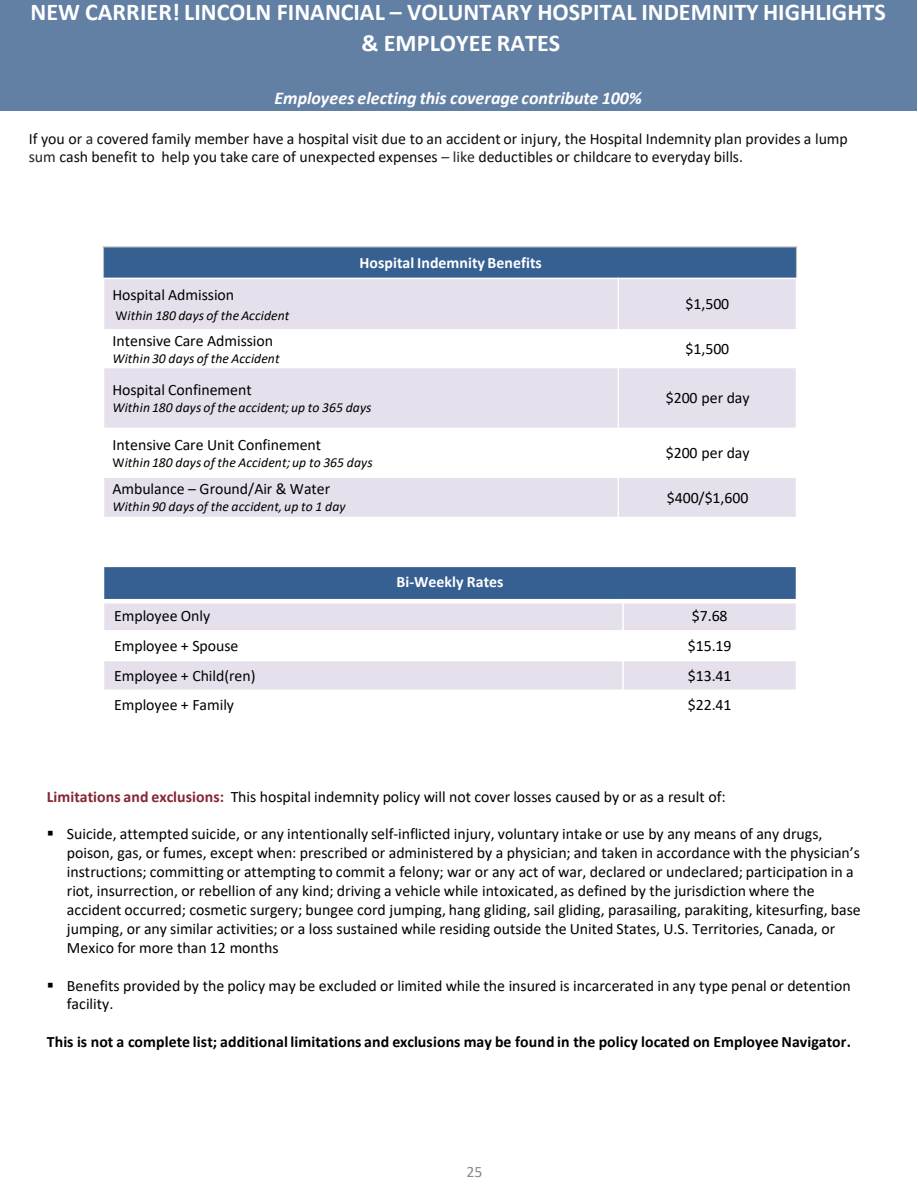
<style>
.page{position:relative;width:918px;height:1188px;background:#fff}
.page>*{position:absolute;margin:0;border:0;box-sizing:border-box;transform-origin:0 0}
.t1{font:700 24.15px "Calibri";color:#fff}
.t2{font:italic 700 18px "Calibri";letter-spacing:-.005em;color:#fff}
.t3{font:15.9px/18.9px "Calibri";color:#000}
.t4{font:15.9px/18.8px "Calibri";color:#0a0a0a}
.t5{font:700 15.9px "Calibri";letter-spacing:.005em;color:#000}
.t6{font:700 15.9px "Calibri";letter-spacing:.005em;color:#fff}
.t7{font:15.9px "Calibri";color:#898989}
.t8{font:italic 13.65px "Calibri";letter-spacing:.01em;color:#000}
.s1{color:#212121}
.s2{font-style:normal}
.s3{font-weight:700;color:#862633}
</style>
<div class="page">
<div style="left:104px;top:247px;width:692px;height:31px;background:#376092"></div>
<div style="left:104px;top:278px;width:514px;height:52px;background:#e6e0ec"></div>
<div style="left:618px;top:278px;width:178px;height:52px;background:#e6e0ec"></div>
<div style="left:104px;top:368px;width:514px;height:60px;background:#e6e0ec"></div>
<div style="left:618px;top:368px;width:178px;height:60px;background:#e6e0ec"></div>
<div style="left:104px;top:477px;width:514px;height:41px;background:#e6e0ec"></div>
<div style="left:618px;top:477px;width:178px;height:41px;background:#e6e0ec"></div>
<hr style="left:618px;top:278px;width:1px;height:240px;background:#fff">
<hr style="left:103px;top:278px;width:694px;height:1px;background:#fff">
<hr style="left:103px;top:329px;width:694px;height:2px;background:#fff">
<hr style="left:103px;top:476px;width:694px;height:2px;background:#fff">
<hr style="left:103px;top:246px;width:1px;height:32px;background:#bfbfbf">
<hr style="left:796px;top:246px;width:1px;height:32px;background:#bfbfbf">
<hr style="left:103px;top:246px;width:694px;height:2px;background:#bfbfbf">
<hr style="left:103px;top:517px;width:694px;height:1px;background:#fff">
<div style="left:0;top:0;width:917px;height:110px;background:#627fa4"></div>
<div style="left:104px;top:566px;width:692px;height:35px;background:#376092"></div>
<div style="left:104px;top:601px;width:519px;height:30px;background:#e6e0ec"></div>
<div style="left:623px;top:601px;width:173px;height:30px;background:#e6e0ec"></div>
<div style="left:104px;top:661px;width:519px;height:29px;background:#e6e0ec"></div>
<div style="left:623px;top:661px;width:173px;height:29px;background:#e6e0ec"></div>
<hr style="left:622px;top:599px;width:2px;height:122px;background:#fff">
<hr style="left:103px;top:599px;width:694px;height:4px;background:#fff">
<hr style="left:103px;top:630px;width:694px;height:2px;background:#fff">
<hr style="left:103px;top:566px;width:694px;height:1px;background:#fff">
<p class="t1" style="left:31px;top:-5px;width:857px">NEW CARRIER! LINCOLN FINANCIAL – VOLUNTARY HOSPITAL INDEMNITY HIGHLIGHTS</p>
<p class="t1" style="left:361px;top:26px;width:200px">&amp; EMPLOYEE RATES</p>
<p class="t2" style="left:275px;top:86px;width:369px">Employees electing this coverage contribute 100%</p>
<p class="t4" style="left:29px;top:129px;width:821px">If you or <span class="s1">a</span> covered family member have a hospital visit due to an accident or injury, the Hospital Indemnity plan provides a lump <span class="s1">sum</span> cash benefit to help you take care of unexpected expenses <span class="s1">– like</span> deductibles or childcare to everyday bills.</p>
<p class="t3" style="left:113px;top:285px;width:123px">Hospital Admission</p>
<p class="t8" style="left:115px;top:306px;width:176px"><span class="s2">W</span>ithin 180 days of the Accident</p>
<p class="t3" style="left:113px;top:331px;width:162px">Intensive Care Admission</p>
<p class="t8" style="left:112px;top:349px;width:169px">Within 30 days of the Accident</p>
<p class="t6" style="left:359px;top:251px;width:184px">Hospital Indemnity Benefits</p>
<p class="t3" style="left:113px;top:380px;width:141px">Hospital Confinement</p>
<p class="t8" style="left:112px;top:398px;width:261px">Within 180 days of the accident; up to 365 days</p>
<p class="t3" style="left:113px;top:435px;width:210px">Intensive Care Unit Confinement</p>
<p class="t8" style="left:112px;top:453px;width:262px"><span class="s2">W</span>ithin 180 days of the Accident; up to 365 days</p>
<p class="t3" style="left:113px;top:479px;width:219px">Ambulance – Ground/Air &amp; Water</p>
<p class="t8" style="left:112px;top:497px;width:235px">Within 90 days of the accident, up to 1 day</p>
<p class="t6" style="left:397px;top:570px;width:108px">Bi-Weekly Rates</p>
<p class="t3" style="left:686px;top:294px;width:45px">$1,500</p>
<p class="t3" style="left:686px;top:339px;width:45px">$1,500</p>
<p class="t3" style="left:666px;top:388px;width:85px">$200 per day</p>
<p class="t3" style="left:666px;top:443px;width:85px">$200 per day</p>
<p class="t3" style="left:667px;top:487px;width:83px">$400/$1,600</p>
<p class="t3" style="left:114px;top:606px;width:98px">Employee Only</p>
<p class="t3" style="left:692px;top:606px;width:37px">$7.68</p>
<p class="t3" style="left:114px;top:636px;width:126px">Employee + Spouse</p>
<p class="t3" style="left:688px;top:636px;width:45px">$15.19</p>
<p class="t3" style="left:114px;top:666px;width:143px">Employee + Child(ren)</p>
<p class="t3" style="left:688px;top:666px;width:45px">$13.41</p>
<p class="t3" style="left:114px;top:695px;width:121px">Employee + Family</p>
<p class="t3" style="left:688px;top:695px;width:45px">$22.41</p>
<p class="t3" style="left:47px;top:786px;width:680px"><span class="s3">Limitations and exclusions:</span> This hospital indemnity policy will not cover losses caused by or as a result of:</p>
<p class="t3" style="left:67px;top:824px;width:795px;text-indent:-20px">▪ Suicide, attempted suicide, or any intentionally self-inflicted injury, voluntary intake or use by any means of any drugs, poison, gas, or fumes, except when: prescribed or administered by a physician; and taken in accordance with the physician’s instructions; committing or attempting to commit a felony; war or any act of war, declared or undeclared; participation in a riot, insurrection, or rebellion of any kind; driving a vehicle while intoxicated, as defined by the jurisdiction where the accident occurred; cosmetic surgery; bungee cord jumping, hang gliding, sail gliding, parasailing, parakiting, kitesurfing, base jumping, or any similar activities; or a loss sustained while residing outside the United States, U.S. Territories, Canada, or Mexico for more than 12 months</p>
<p class="t3" style="left:67px;top:976px;width:785px;text-indent:-20px">▪ Benefits provided by the policy may be excluded or limited while the insured is incarcerated in any type penal or detention facility.</p>
<p class="t5" style="left:47px;top:1031px;width:806px">This is not a complete list; additional limitations and exclusions may be found in the policy located on Employee Navigator.</p>
<p class="t7" style="left:467px;top:1160px;width:17px">25</p>
</div>
